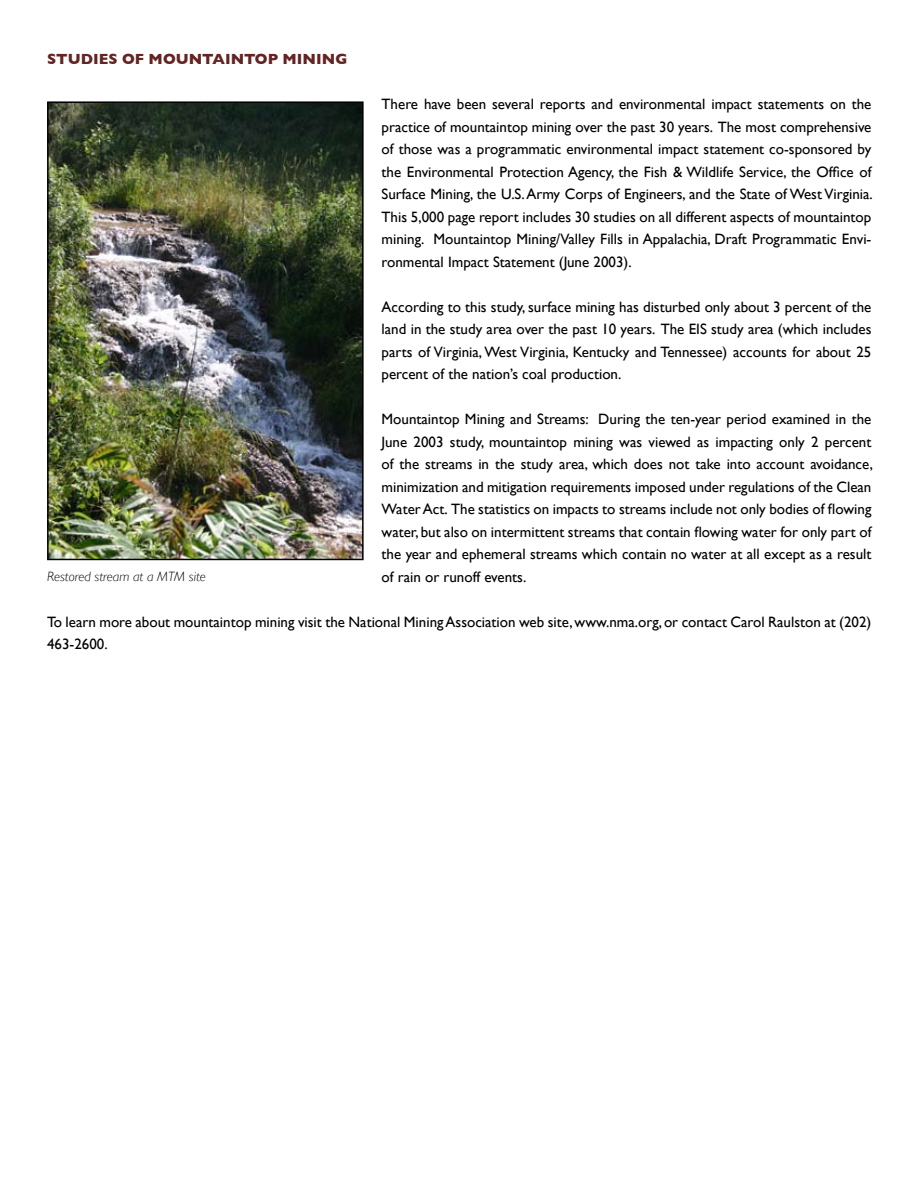
<style>
.page{position:relative;width:918px;height:1188px;background:#fff}
.page>*{position:absolute;margin:0;border:0;box-sizing:border-box;transform-origin:0 0}
.t1{font:15px/22.5px "Gill Sans";color:#000;text-align:justify}
.t2{font:700 15px "Gill Sans";color:#632423}
.t3{font:italic 300 13.5px "Gill Sans";color:#000}
</style>
<div class="page">
<img style="left:50px;top:104px;width:311px;height:453px">
<div style="left:47px;top:101px;width:317px;height:459px;border:2px solid #000"></div>
<p class="t2" style="left:47px;top:50px;width:302px">STUDIES OF MOUNTAINTOP MINING</p>
<p class="t1" style="left:382px;top:93px;width:493px">There have been several reports and environmental impact statements on the practice of mountaintop mining over the past 30 years. The most comprehensive of those was a programmatic environmental impact statement co-sponsored by the Environmental Protection Agency, the Fish &amp; Wildlife Service, the Office of Surface Mining, the U.S. Army Corps of Engineers, and the State of West Virginia.<br>This 5,000 page report includes 30 studies on all different aspects of mountaintop mining. Mountaintop Mining/Valley Fills in Appalachia, Draft Programmatic Envi&shy;ronmental Impact Statement (June 2003).</p>
<p class="t1" style="left:382px;top:295px;width:491px">According to this study, surface mining has disturbed only about 3 percent of the land in the study area over the past 10 years. The EIS study area (which includes parts of Virginia, West Virginia, Kentucky and Tennessee) accounts for about 25 percent of the nation’s coal production.</p>
<p class="t1" style="left:382px;top:408px;width:493px">Mountaintop Mining and Streams: During the ten-year period examined in the June 2003 study, mountaintop mining was viewed as impacting only 2 percent of the streams in the study area, which does not take into account avoidance, minimization and mitigation requirements imposed under regulations of the Clean Water Act. The statistics on impacts to streams include not only bodies of flowing water, but also on intermittent streams that contain flowing water for only part of the year and ephemeral streams which contain no water at all except as a result of rain or runoff events.</p>
<p class="t1" style="left:47px;top:610px;width:826px">To learn more about mountaintop mining visit the National Mining Association web site, www.nma.org, or contact Carol Raulston at (202)<br>463-2600.</p>
<p class="t3" style="left:47px;top:569px;width:160px">Restored stream at a MTM site</p>
</div>
